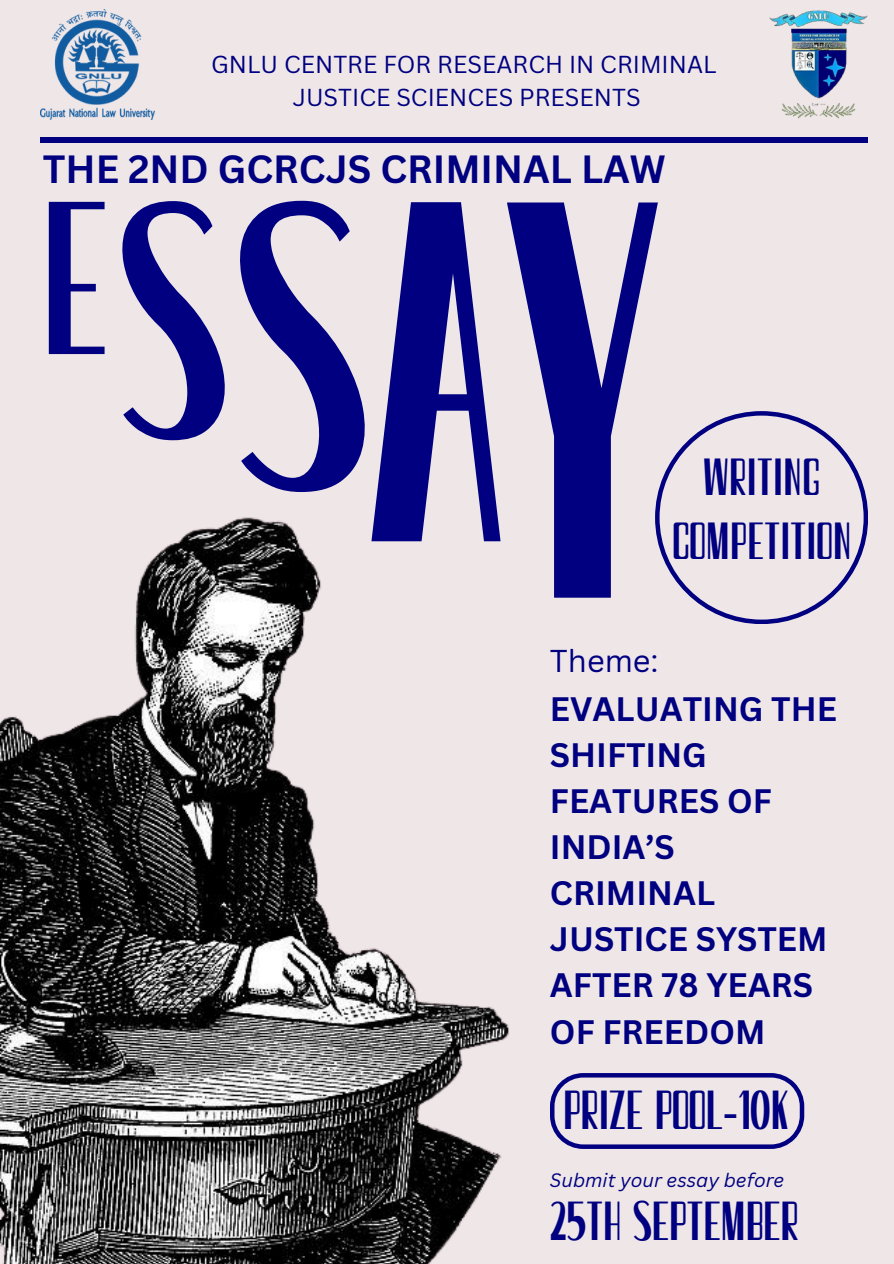
<style>
.page{position:relative;width:894px;height:1264px;background:#fff}
.page>*{position:absolute;margin:0;border:0;box-sizing:border-box;transform-origin:0 0}
.t1{font:493.65px "Clutch";color:#000080}
.t2{font:423.6px "Clutch";color:#000080}
.t3{font:345.75px "Clutch";color:#000080}
.t4{font:283.8px "Clutch";color:#000080}
.t5{font:190.2px "Clutch";color:#000080}
.t6{font:48px "Clutch";letter-spacing:-.01em;color:#000080}
.t7{font:45.6px/63.6px "Clutch";color:#000080;text-align:center}
.t8{font:700 38.25px "Canva Sans";color:#000080}
.t9{font:700 33px/46.2px "Canva Sans";color:#000080}
.t10{font:30.75px "Canva Sans";color:#000080}
.t11{font:23.85px/33.2px "Canva Sans";color:#000080;text-align:center}
.t12{font:italic 18.9px "Canva Sans";color:#000080}
.s1{font-family:"Noto Sans"}
</style>
<div class="page">
<div style="left:0;top:0;width:893px;height:1263px;background:#efe7e7"></div>
<div style="left:41px;top:137px;width:826px;height:6px;background:#000080"></div>
<img style="left:0;top:517px;width:509px;height:746px">
<svg style="left:655px;top:411px;width:212px;height:213px"></svg>
<img style="left:41px;top:10px;width:113px;height:109px">
<img style="left:769px;top:10px;width:99px;height:109px">
<svg style="left:550px;top:1073px;width:254px;height:75px"></svg>
<p class="t11" style="left:211px;top:47px;width:507px">GNLU CENTRE FOR RESEARCH IN CRIMINAL<br>JUSTICE SCIENCES PRESENTS</p>
<h1 class="t8" style="left:43px;top:142px;width:624px">THE 2ND GCRCJS CRIMINAL LAW</h1>
<p class="t5" style="left:39px;top:164px;width:72px">E</p>
<p class="t4" style="left:118px;top:151px;width:113px">S</p>
<h5 class="t3" style="left:234px;top:139px;width:137px">S</h5>
<h4 class="t2" style="left:360px;top:117px;width:152px">A</h4>
<p class="t1" style="left:494px;top:104px;width:178px">Y</p>
<p class="t7" style="left:671px;top:445px;width:182px">WRITING<br>COMPETITION</p>
<h1 class="t10" style="left:550px;top:638px;width:110px">Theme:</h1>
<p class="t9" style="left:550px;top:684px;width:288px">EVALUATING THE<br>SHIFTING<br>FEATURES OF<br>INDIA’S<br>CRIMINAL<br>JUSTICE SYSTEM<br>AFTER 78 YEARS<br>OF FREEDOM</p>
<h1 class="t6" style="left:562px;top:1080px;width:228px">PRIZE POOL<span class="s1">-</span>10K</h1>
<p class="t12" style="left:550px;top:1167px;width:236px">Submit your essay before</p>
<h3 class="t6" style="left:550px;top:1192px;width:251px">25TH SEPTEMBER</h3>
</div>
